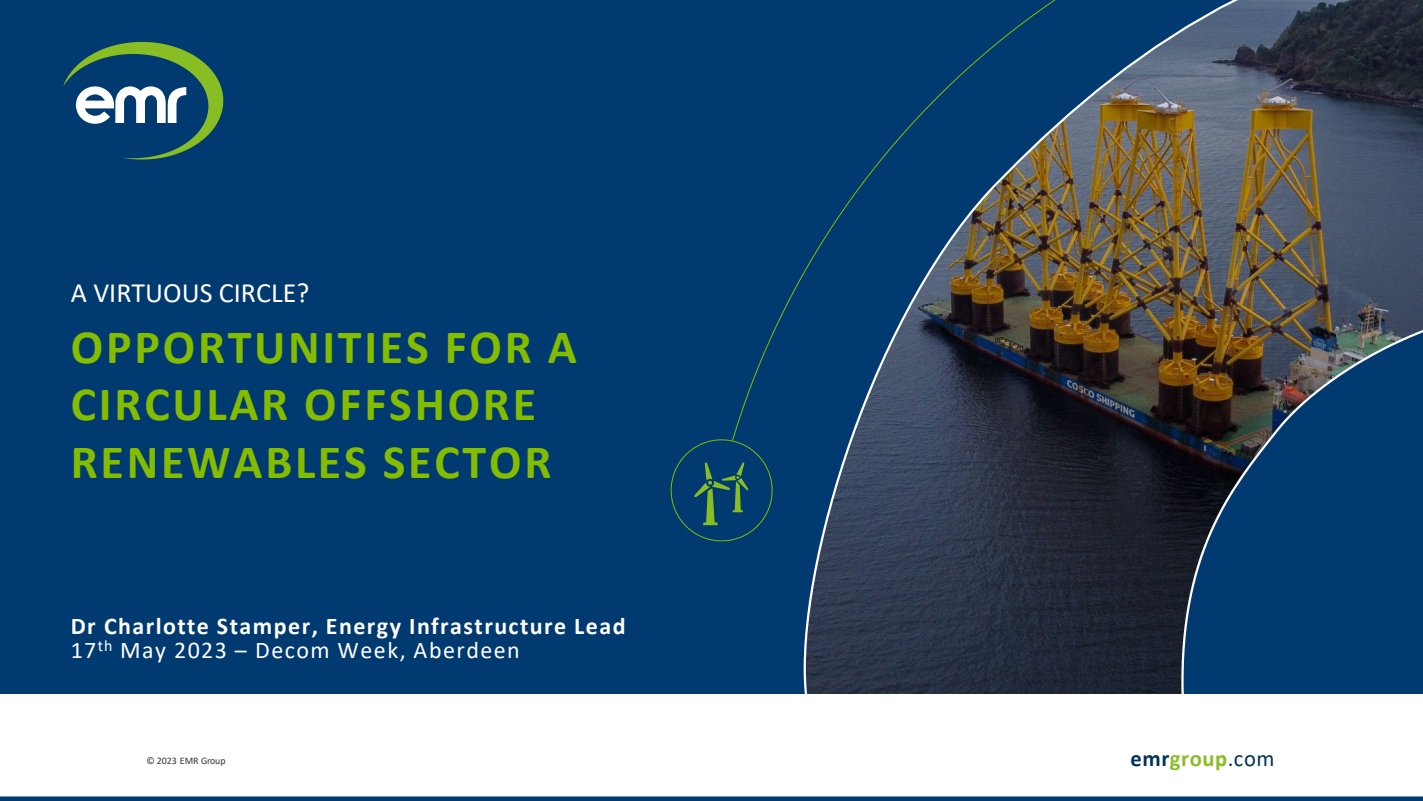
<style>
.page{position:relative;width:1423px;height:801px;background:#fff}
.page>*{position:absolute;margin:0;border:0;box-sizing:border-box;transform-origin:0 0}
.t1{font:700 48px/57.6px "Calibri";letter-spacing:.055em;color:#84bd00}
.t2{font:28px "Calibri";color:#fff}
.t3{font:700 24px "Calibri";letter-spacing:.06em;color:#fff}
.t4{font:24px "Calibri";letter-spacing:.06em;color:#fff}
.t5{font:700 22.6px "Calibri";letter-spacing:.025em;color:#89bd24}
.t6{font:10px "Calibri";color:#333236}
.s1{color:#00325b}
.s2{font-weight:400;color:#00325b}
</style>
<div class="page">
<div style="left:0;top:0;width:1422px;height:800px;background:#003a70"></div>
<svg style="left:63px;top:42px;width:160px;height:117px"></svg>
<svg style="left:670px;top:438px;width:103px;height:103px"></svg>
<img style="left:802px;top:0;width:620px;height:694px">
<div style="left:0;top:694px;width:1422px;height:101px;background:#fff"></div>
<h1 class="t2" style="left:71px;top:272px;width:240px">A VIRTUOUS CIRCLE?</h1>
<p class="t1" style="left:71px;top:317px;width:508px">OPPORTUNITIES FOR A<br>CIRCULAR OFFSHORE<br>RENEWABLES SECTOR</p>
<p class="t3" style="left:71px;top:608px;width:556px">Dr Charlotte Stamper, Energy Infrastructure Lead</p>
<p class="t4" style="left:71px;top:633px;width:450px">17<sup>th</sup> May 2023 – Decom Week, Aberdeen</p>
<p class="t6" style="left:146px;top:753px;width:81px">© 2023 EMR Group</p>
<p class="t5" style="left:1130px;top:742px;width:146px"><span class="s1">emr</span>group<span class="s2">.com</span></p>
</div>
